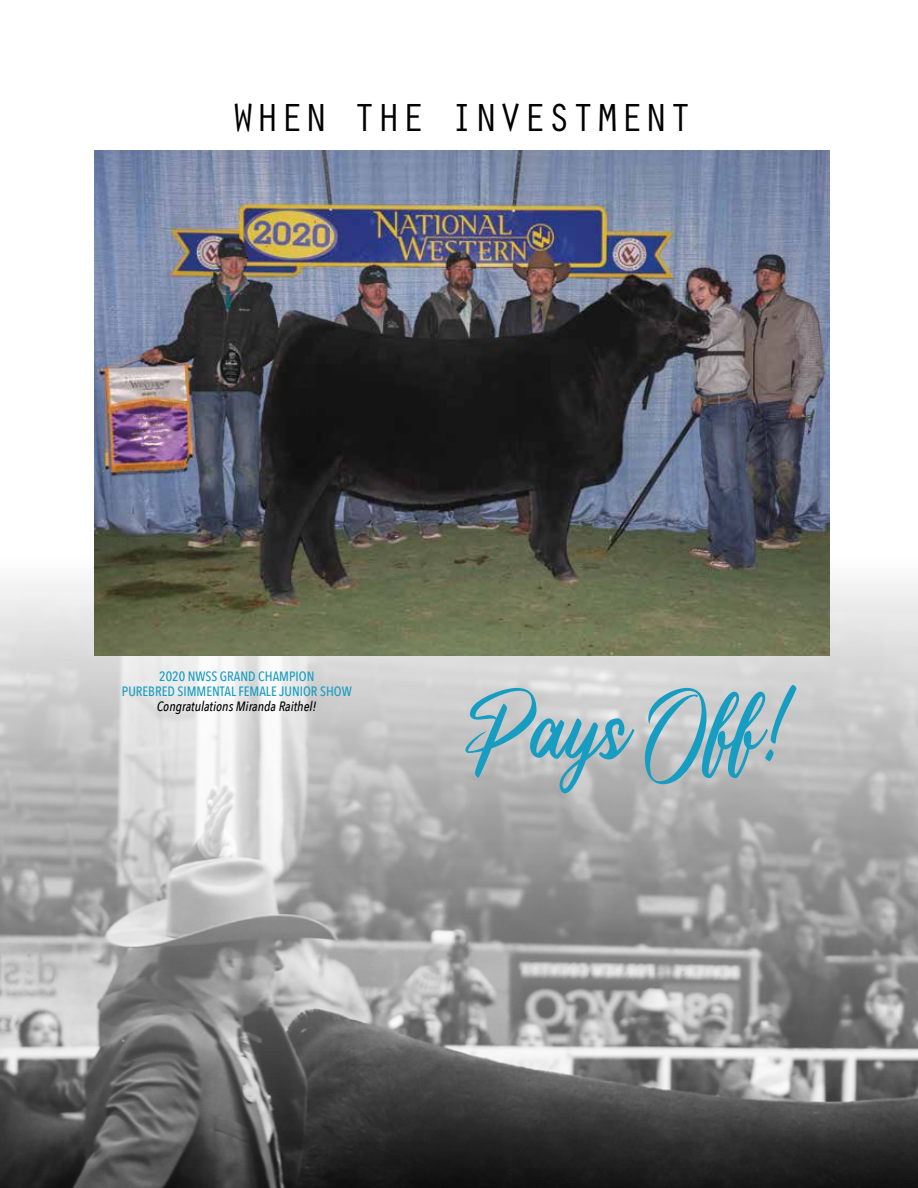
<style>
.page{position:relative;width:918px;height:1188px;background:#fff}
.page>*{position:absolute;margin:0;border:0;box-sizing:border-box;transform-origin:0 0}
.t1{font:108px "a Antara Distance";color:#169dc1}
.t2{font:40.5px "Orator Std";color:#000101}
.t3{font:500 13.5px/15px "Avenir Next Condensed";color:#169dc1;text-align:center}
.t4{font:italic 500 13.5px "Avenir Next Condensed";color:#000}
</style>
<div class="page">
<img style="left:0;top:590px;width:918px;height:598px">
<img style="left:94px;top:150px;width:735px;height:506px">
<h2 class="t2" style="left:231px;top:88px;width:463px">WHEN THE INVESTMENT</h2>
<p class="t3" style="left:122px;top:669px;width:231px">2020 NWSS GRAND CHAMPION<br>PUREBRED SIMMENTAL FEMALE JUNIOR SHOW</p>
<p class="t4" style="left:157px;top:698px;width:161px">Congratulations Miranda Raithel!</p>
<h1 class="t1" style="left:462px;top:658px;width:321px">Pays Off!</h1>
</div>
